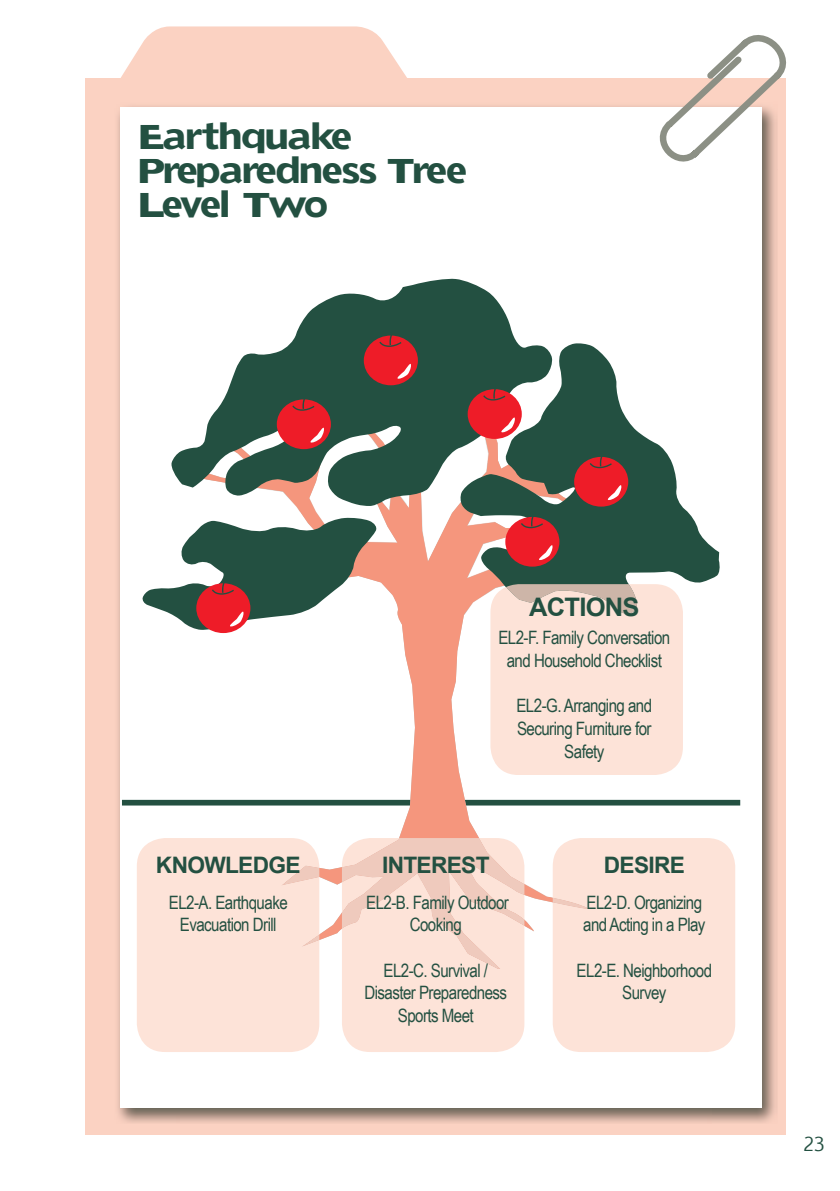
<style>
.page{position:relative;width:840px;height:1191px;background:#fff}
.page>*{position:absolute;margin:0;border:0;box-sizing:border-box;transform-origin:0 0}
.t1{font:34px/34px "Dorado Headline";letter-spacing:-.055em;color:#235041}
.t2{font:700 25.6px "Arial";letter-spacing:-.03em;color:#235041}
.t3{font:700 22.6px "Arial";letter-spacing:-.03em;color:#235041}
.t4{font:18.4px/22.6px "Arial Narrow";letter-spacing:-.03em;color:#235041;text-align:center}
.t5{font:18.4px "Euphemia UCAS";color:#235041}
</style>
<div class="page">
<div style="left:85px;top:78px;width:700px;height:1056px;background:#fbd2c2"></div>
<svg style="left:121px;top:26px;width:286px;height:52px;background:#fbd7c9"></svg>
<img style="left:117px;top:106px;width:475px;height:63px">
<img style="left:117px;top:169px;width:63px;height:954px">
<img style="left:711px;top:205px;width:66px;height:918px">
<img style="left:180px;top:1107px;width:531px;height:16px">
<div style="left:120px;top:108px;width:641px;height:999px;background:#fff"></div>
<svg style="left:592px;top:35px;width:195px;height:170px"></svg>
<div style="left:122px;top:800px;width:617px;height:5px;background:#235041"></div>
<svg style="left:194px;top:506px;width:514px;height:463px"></svg>
<svg style="left:171px;top:279px;width:347px;height:227px;fill:#235041"></svg>
<svg style="left:460px;top:343px;width:259px;height:271px;fill:#235041"></svg>
<div style="left:574px;top:457px;width:54px;height:49px;background:#ee1c28;border-radius:50%"></div>
<svg style="left:607px;top:485px;width:14px;height:16px"></svg>
<svg style="left:589px;top:447px;width:22px;height:21px"></svg>
<div style="left:467px;top:389px;width:54px;height:50px;background:#ee1c28;border-radius:50%"></div>
<svg style="left:501px;top:417px;width:14px;height:16px"></svg>
<svg style="left:483px;top:379px;width:22px;height:21px"></svg>
<div style="left:276px;top:399px;width:55px;height:50px;background:#ee1c28;border-radius:50%"></div>
<svg style="left:310px;top:427px;width:14px;height:16px"></svg>
<svg style="left:292px;top:390px;width:22px;height:21px"></svg>
<div style="left:363px;top:335px;width:54px;height:50px;background:#ee1c28;border-radius:50%"></div>
<svg style="left:397px;top:363px;width:14px;height:16px"></svg>
<svg style="left:379px;top:326px;width:22px;height:21px"></svg>
<div style="left:505px;top:517px;width:54px;height:49px;background:#ee1c28;border-radius:50%"></div>
<svg style="left:539px;top:545px;width:14px;height:16px"></svg>
<svg style="left:520px;top:507px;width:22px;height:21px"></svg>
<svg style="left:142px;top:517px;width:235px;height:113px"></svg>
<svg style="left:490px;top:584px;width:192px;height:191px;background:#fae0d6"></svg>
<div style="left:137px;top:838px;width:182px;height:214px;background:#fde3d8"></div>
<svg style="left:342px;top:838px;width:182px;height:214px;background:#f9ddd2"></svg>
<div style="left:552px;top:838px;width:182px;height:214px;background:#fde3d8"></div>
<h1 class="t1" style="left:138px;top:118px;width:330px">Earthquake<br>Preparedness Tree<br>Level Two</h1>
<p class="t3" style="left:156px;top:852px;width:146px">KNOWLEDGE</p>
<p class="t4" style="left:169px;top:890px;width:120px">EL2-A. Earthquake<br>Evacuation Drill</p>
<h2 class="t2" style="left:529px;top:593px;width:112px">ACTIONS</h2>
<p class="t4" style="left:498px;top:626px;width:173px">EL2-F. Family Conversation and Household Checklist</p>
<p class="t4" style="left:516px;top:694px;width:137px">EL2-G. Arranging and<br>Securing Furniture for<br>Safety</p>
<p class="t3" style="left:382px;top:852px;width:109px">INTEREST</p>
<p class="t4" style="left:366px;top:890px;width:144px">EL2-B. Family Outdoor<br>Cooking</p>
<p class="t4" style="left:364px;top:958px;width:144px">EL2-C. Survival /<br>Disaster Preparedness<br>Sports Meet</p>
<p class="t3" style="left:603px;top:852px;width:83px">DESIRE</p>
<p class="t4" style="left:583px;top:890px;width:124px;text-align:left">EL2-D. Organizing and Acting in a Play</p>
<p class="t4" style="left:576px;top:958px;width:137px">EL2-E. Neighborhood<br>Survey</p>
<p class="t5" style="left:802px;top:1130px;width:23px">23</p>
</div>
